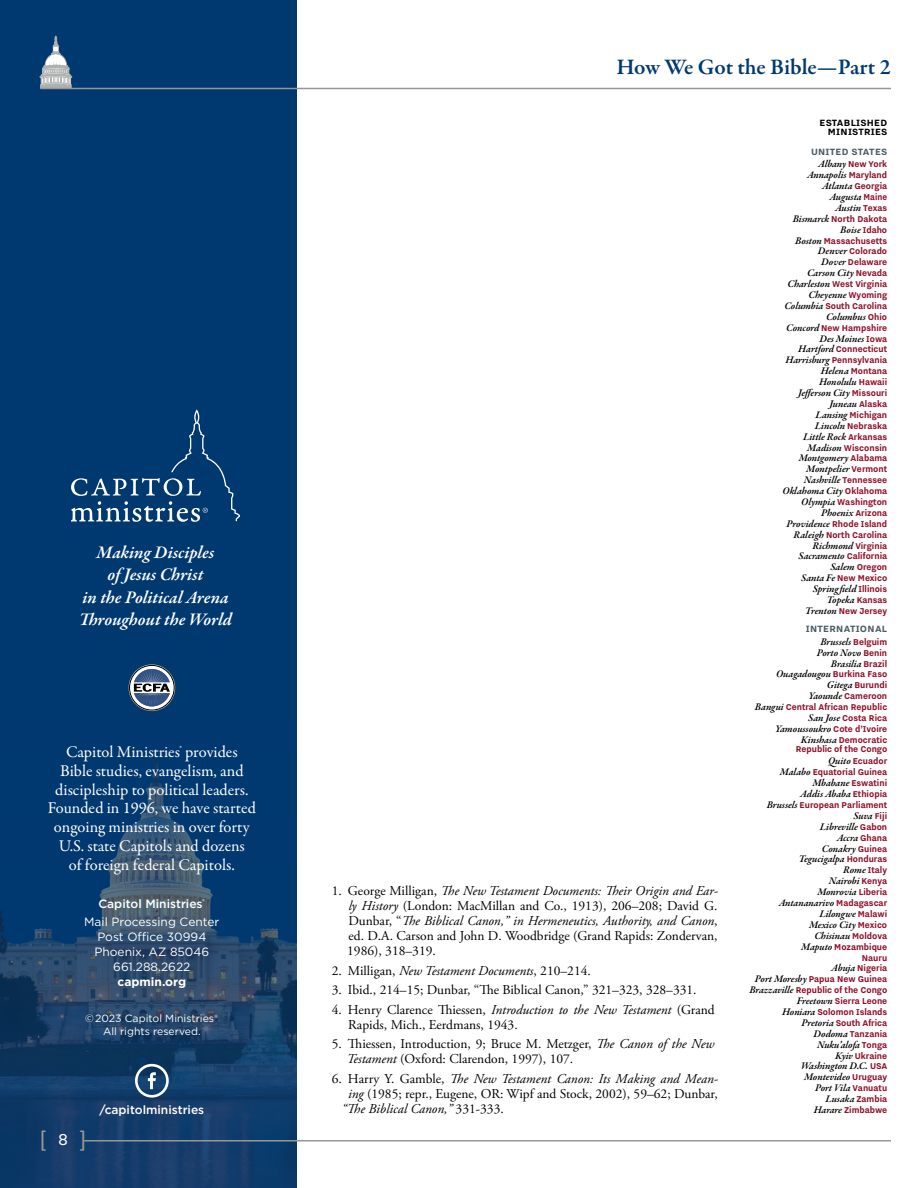
<style>
.page{position:relative;width:918px;height:1188px;background:#fff}
.page>*{position:absolute;margin:0;border:0;box-sizing:border-box;transform-origin:0 0}
.t1{font:24px "Calibri";color:#969798}
.t2{font:600 22.5px "Garamond Premr Pro";color:#003970}
.t3{font:italic 600 18px/22.5px "Garamond Premr Pro";letter-spacing:-.005em;color:#fff;text-align:center}
.t4{font:16.5px/18.8px "Garamond Premr Pro";color:#fff;text-align:center}
.Endnotes{font:13.5px/15px "Adobe Garamond Pro";color:#000}
.Endnotes-2{font:italic 13.5px "Adobe Garamond Pro";color:#000}
.t5{font:12px/15px "Gotham";color:#fff;text-align:center}
.t6{font:500 12px "Gotham";color:#fff}
.t7{font:700 12px "Gotham";color:#fff}
.t8{font:700 11.25px "Nitti Grotesk";letter-spacing:.025em;color:#4c5c64}
.t9{font:700 11.25px/9.3px "Nitti Grotesk";letter-spacing:.025em;color:#000;text-align:right}
.t10{font:700 10.5px/10.9px "Nitti Grotesk";color:#91122b;text-align:right;scale:.95 1}
.t11{font:10.5px/13.5px "Gotham";color:#fff;text-align:center}
.t12{font:italic 600 10.35px/10.9px "Garamond Premr Pro";letter-spacing:-.005em;color:#000;text-align:right}
.s1{font-weight:500}
.s2{font-family:"Nitti Grotesk";font-size:19.5px;color:#fff}
.s3{font-style:italic}
.s4{font-style:normal}
.s5{font-family:"Garamond Premr Pro";font-weight:600;font-style:italic;font-size:10.35px;color:#000}
.s6{font-family:"Nitti Grotesk";font-weight:700;font-style:normal;font-size:10.5px;color:#91122b}
</style>
<div class="page">
<img style="left:0;top:0;width:297px;height:1188px">
<hr style="left:84px;top:1140px;width:807px;height:2px;background:#969798">
<svg style="left:40px;top:36px;width:32px;height:52px;background:#738ca3"></svg>
<hr style="left:40px;top:88px;width:851px;height:1px;background:#969798">
<svg style="left:128px;top:664px;width:47px;height:47px"></svg>
<svg style="left:135px;top:1064px;width:34px;height:34px"></svg>
<svg style="left:71px;top:409px;width:169px;height:113px;background:#14487b"></svg>
<h3 class="t3" style="left:79px;top:542px;width:154px">Making Disciples<br>of Jesus Christ<br>in the Political Arena<br>Throughout the World</h3>
<h3 class="t4" style="left:48px;top:743px;width:210px">Capitol Ministries<sup>®</sup> provides<br>Bible studies, evangelism, and discipleship to political leaders.<br>Founded in 1996, we have started ongoing ministries in over forty<br>U.S. state Capitols and dozens<br>of foreign federal Capitols.</h3>
<p class="t5" style="left:84px;top:894px;width:137px;line-height:18px"><span class="s1">Capitol Ministries</span><sup>®<br></sup>Mail Processing Center</p>
<p class="t5" style="left:94px;top:929px;width:116px">Post Office 30994<br>Phoenix, AZ 85046<br>661.288.2622</p>
<p class="t7" style="left:118px;top:974px;width:70px">capmin.org</p>
<p class="t11" style="left:85px;top:1011px;width:135px">©2023 Capitol Ministries®<br>All rights reserved.</p>
<h1 class="t1" style="left:39px;top:1122px;width:49px">[ <span class="s2">8</span> ]</h1>
<p class="t6" style="left:99px;top:1102px;width:106px">/capitolministries</p>
<h2 class="t2" style="left:616px;top:53px;width:276px">How We Got the Bible—Part 2</h2>
<p class="Endnotes" style="left:347px;top:884px;width:372px;text-align:justify;text-indent:-15px">1. George Milligan, <span class="s3">The New Testament Documents: Their Origin and Ear&shy;ly History</span> (London: MacMillan and Co., 1913), 206–208; David G.<br>Dunbar, “<span class="s3">The Biblical Canon,” in Hermeneutics, Authority, and Canon</span>, ed. D.A. Carson and John D. Woodbridge (Grand Rapids: Zondervan, 1986), 318–319.</p>
<p class="Endnotes-2" style="left:332px;top:962px;width:261px"><span class="s4">2. Milligan,</span> New Testament Documents<span class="s4">, 210–214.</span></p>
<p class="Endnotes" style="left:332px;top:983px;width:366px">3. Ibid., 214–15; Dunbar, “The Biblical Canon,” 321–323, 328–331.</p>
<p class="Endnotes" style="left:348px;top:1002px;width:368px;text-indent:-16px">4. Henry Clarence Thiessen, <span class="s3">Introduction to the New Testament</span> (Grand<br>Rapids, Mich., Eerdmans, 1943.</p>
<p class="Endnotes" style="left:347px;top:1037px;width:369px;text-indent:-15px">5. Thiessen, Introduction, 9; Bruce M. Metzger, <span class="s3">The Canon of the New<br>Testament</span> (Oxford: Clarendon, 1997), 107.</p>
<p class="Endnotes-2" style="left:332px;top:1070px;width:388px"><span class="s4">6. Harry Y. Gamble,</span> The New Testament Canon: Its Making and Mean-</p>
<p class="Endnotes" style="left:348px;top:1086px;width:371px"><span class="s3">ing</span> (1985; repr., Eugene, OR: Wipf and Stock, 2002), 59–62; Dunbar,</p>
<p class="Endnotes-2" style="left:342px;top:1100px;width:164px">“The Biblical Canon,” <span class="s4">331-333.</span></p>
<p class="t9" style="left:820px;top:117px;width:69px">ESTABLISHED<br>MINISTRIES</p>
<p class="t8" style="left:811px;top:145px;width:78px">UNITED STATES</p>
<p class="t10" style="left:818px;top:159px;width:74px"><span class="s5">Albany</span> New York</p>
<p class="t12" style="left:807px;top:170px;width:82px">Annapolis <span class="s6">Maryland<br></span>Atlanta <span class="s6">Georgia<br></span>Augusta <span class="s6">Maine<br></span>Austin <span class="s6">Texas</span></p>
<p class="t10" style="left:793px;top:213px;width:101px"><span class="s5">Bismarck</span> North Dakota</p>
<p class="t12" style="left:840px;top:225px;width:48px">Boise <span class="s6">Idaho</span></p>
<p class="t10" style="left:795px;top:235px;width:98px"><span class="s5">Boston</span> Massachusetts<br><span class="s5">Denver</span> Colorado<br><span class="s5">Dover</span> Delaware</p>
<p class="t12" style="left:807px;top:268px;width:82px">Carson City <span class="s6">Nevada</span></p>
<p class="t10" style="left:788px;top:278px;width:106px"><span class="s5">Charleston</span> West Virginia</p>
<p class="t12" style="left:809px;top:290px;width:80px">Cheyenne <span class="s6">Wyoming</span></p>
<p class="t10" style="left:784px;top:300px;width:110px"><span class="s5">Columbia</span> South Carolina</p>
<p class="t12" style="left:826px;top:312px;width:63px">Columbus <span class="s6">Ohio</span></p>
<p class="t10" style="left:786px;top:322px;width:108px"><span class="s5">Concord</span> New Hampshire</p>
<p class="t12" style="left:820px;top:333px;width:69px">Des Moines <span class="s6">Iowa</span></p>
<p class="t10" style="left:785px;top:344px;width:109px"><span class="s5">Hartford</span> Connecticut<br><span class="s5">Harrisburg</span> Pennsylvania<br><span class="s5">Helena</span> Montana</p>
<p class="t12" style="left:798px;top:377px;width:91px">Honolulu <span class="s6">Hawaii<br></span>Jefferson City <span class="s6">Missouri<br></span>Juneau <span class="s6">Alaska</span></p>
<p class="t10" style="left:815px;top:409px;width:78px;text-align:left"><span class="s5">Lansing</span> Michigan<br><span class="s5">Lincoln</span> Nebraska</p>
<p class="t12" style="left:803px;top:431px;width:86px">Little Rock <span class="s6">Arkansas</span></p>
<p class="t10" style="left:807px;top:442px;width:86px"><span class="s5">Madison</span> Wisconsin</p>
<p class="t12" style="left:783px;top:453px;width:106px">Montgomery <span class="s6">Alabama<br></span>Montpelier <span class="s6">Vermont<br></span>Nashville <span class="s6">Tennessee<br></span>Oklahoma City <span class="s6">Oklahoma</span></p>
<p class="t10" style="left:801px;top:496px;width:92px"><span class="s5">Olympia</span> Washington</p>
<p class="t12" style="left:821px;top:508px;width:67px">Phoenix <span class="s6">Arizona</span></p>
<p class="t10" style="left:786px;top:518px;width:108px"><span class="s5">Providence</span> Rhode Island<br><span class="s5">Raleigh</span> North Carolina</p>
<p class="t12" style="left:799px;top:540px;width:90px">Richmond <span class="s6">Virginia<br></span>Sacramento <span class="s6">California</span></p>
<p class="t10" style="left:801px;top:562px;width:92px"><span class="s5">Salem</span> Oregon<br><span class="s5">Santa Fe</span> New Mexico</p>
<p class="t12" style="left:813px;top:584px;width:76px">Springfield <span class="s6">Illinois<br></span>Topeka <span class="s6">Kansas</span></p>
<p class="t10" style="left:805px;top:605px;width:88px"><span class="s5">Trenton</span> New Jersey</p>
<p class="t8" style="left:806px;top:623px;width:83px">INTERNATIONAL</p>
<p class="t12" style="left:776px;top:637px;width:113px">Brussels <span class="s6">Belguim<br></span>Porto Novo <span class="s6">Benin<br></span>Brasilia <span class="s6">Brazil<br></span>Ouagadougou <span class="s6">Burkina Faso</span></p>
<p class="t10" style="left:755px;top:680px;width:141px"><span class="s5">Gitega</span> Burundi<br><span class="s5">Yaounde</span> Cameroon<br><span class="s5">Bangui</span> Central African Republic<br><span class="s5">San Jose</span> Costa Rica</p>
<p class="t12" style="left:775px;top:724px;width:114px">Yamoussoukro <span class="s6">Cote d’Ivoire</span></p>
<p class="t10" style="left:796px;top:735px;width:98px;line-height:9.3px;text-align:center"><span class="s5">Kinshasa</span> Democratic<br>Republic of the Congo</p>
<p class="t10" style="left:780px;top:756px;width:114px"><span class="s5">Quito</span> Ecuador<br><span class="s5">Malabo</span> Equatorial Guinea<br><span class="s5">Mbabane</span> Eswatini</p>
<p class="t12" style="left:800px;top:789px;width:88px">Addis Ababa <span class="s6">Ethiopia</span></p>
<p class="t10" style="left:767px;top:799px;width:128px"><span class="s5">Brussels</span> European Parliament</p>
<p class="t12" style="left:799px;top:811px;width:90px">Suva <span class="s6">Fiji<br></span>Libreville <span class="s6">Gabon<br></span>Accra <span class="s6">Ghana<br></span>Conakry <span class="s6">Guinea<br></span>Tegucigalpa <span class="s6">Honduras</span></p>
<p class="t10" style="left:843px;top:865px;width:48px"><span class="s5">Rome</span> Italy</p>
<p class="t12" style="left:779px;top:876px;width:110px">Nairobi <span class="s6">Kenya<br></span>Monrovia <span class="s6">Liberia<br></span>Antananarivo <span class="s6">Madagascar<br></span>Lilongwe <span class="s6">Malawi<br></span>Mexico City <span class="s6">Mexico<br></span>Chisinau <span class="s6">Moldova</span></p>
<p class="t10" style="left:750px;top:941px;width:147px"><span class="s5">Maputo</span> Mozambique<br>Nauru<br><span class="s5">Abuja</span> Nigeria<br><span class="s5">Port Moresby</span> Papua New Guinea<br><span class="s5">Brazzaville</span> Republic of the Congo<br><span class="s5">Freetown</span> Sierra Leone<br><span class="s5">Honiara</span> Solomon Islands<br><span class="s5">Pretoria</span> South Africa<br><span class="s5">Dodoma</span> Tanzania</p>
<p class="t12" style="left:817px;top:1040px;width:72px">Nuku’alofa <span class="s6">Tonga</span></p>
<p class="t10" style="left:835px;top:1050px;width:56px"><span class="s5">Kyiv</span> Ukraine</p>
<p class="t12" style="left:801px;top:1061px;width:88px">Washington D.C. <span class="s6">USA<br></span>Montevideo <span class="s6">Uruguay<br></span>Port Vila <span class="s6">Vanuatu<br></span>Lusaka <span class="s6">Zambia</span></p>
<p class="t10" style="left:814px;top:1104px;width:79px"><span class="s5">Harare</span> Zimbabwe</p>
</div>
